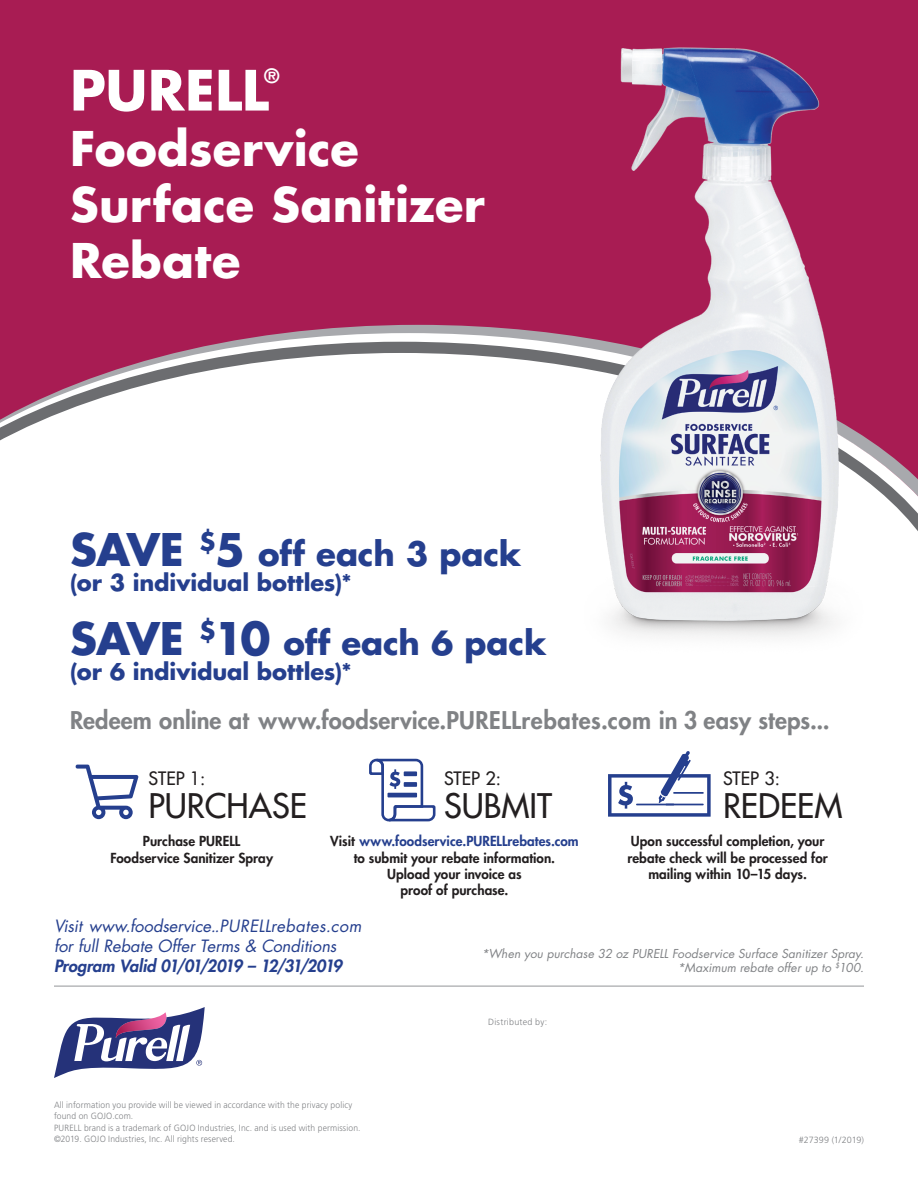
<style>
.page{position:relative;width:918px;height:1188px;background:#fff}
.page>*{position:absolute;margin:0;border:0;box-sizing:border-box;transform-origin:0 0}
.t1{font:700 54px "Futura Std";letter-spacing:.01em;color:#fff}
.t2{font:700 46.5px/55.8px "Futura Std";letter-spacing:.01em;color:#fff}
.t3{font:500 33px "Futura Std";color:#231f20}
.t4{font:700 32.4px "Futura Std";letter-spacing:-.005em;color:#253f8e}
.t5{font:800 23.7px "Futura Std";letter-spacing:.01em;color:#808285}
.t6{font:700 22.65px "Futura Std";letter-spacing:-.005em;color:#253f8e}
.t7{font:700 19.2px "Futura Std";color:#fff}
.t8{font:500 18px "Futura Std";color:#231f20}
.t9{font:italic 16.5px/19.8px "Futura Std";color:#253f8e}
.t10{font:italic 800 16.5px "Futura Std";letter-spacing:-.025em;color:#253f8e}
.t11{font:800 13.5px/16.2px "Futura Std";letter-spacing:.005em;color:#231f20;text-align:center}
.t12{font:italic 12px/13.5px "Futura Std";letter-spacing:.005em;color:#808285;text-align:right}
.t13{font:300 9px/11.2px "Frutiger LT Std";letter-spacing:.015em;color:#808285;scale:.95 1}
.t14{font:300 9px "Frutiger LT Std";letter-spacing:.015em;color:#808285}
.s1{font-size:43.8px}
.s2{color:#253f8e}
</style>
<div class="page">
<div style="left:0;top:0;width:918px;height:319px;background:#a81c53"></div>
<svg style="left:0;top:326px;width:918px;height:10px;background:#ac5679"></svg>
<svg style="left:0;top:336px;width:918px;height:195px"></svg>
<img style="left:555px;top:14px;width:336px;height:624px">
<svg style="left:75px;top:765px;width:63px;height:54px"></svg>
<svg style="left:369px;top:759px;width:67px;height:62px"></svg>
<svg style="left:608px;top:751px;width:103px;height:66px"></svg>
<hr style="left:673px;top:792px;width:31px;height:2px;background:#253f8e">
<hr style="left:636px;top:804px;width:38px;height:1px;background:#253f8e">
<hr style="left:54px;top:986px;width:810px;height:1px;background:#939598">
<svg style="left:54px;top:1007px;width:151px;height:71px"></svg>
<h3 class="t7" style="left:264px;top:63px;width:17px">®</h3>
<h1 class="t1" style="left:70px;top:54px;width:200px">PURELL</h1>
<h2 class="t2" style="left:70px;top:120px;width:416px">Foodservice<br>Surface Sanitizer<br>Rebate</h2>
<h3 class="t4" style="left:70px;top:532px;width:452px"><span class="s1">SAVE</span> <sup>$</sup><span class="s1">5</span> off each 3 pack</h3>
<h3 class="t6" style="left:70px;top:568px;width:283px">(or 3 individual bottles)*</h3>
<h3 class="t4" style="left:70px;top:621px;width:478px"><span class="s1">SAVE</span> <sup>$</sup><span class="s1">10</span> off each 6 pack</h3>
<h3 class="t6" style="left:70px;top:657px;width:283px">(or 6 individual bottles)*</h3>
<h3 class="t5" style="left:70px;top:706px;width:761px">Redeem online at www.foodservice.PURELLrebates.com in 3 easy steps...</h3>
<h3 class="t8" style="left:148px;top:767px;width:58px">STEP 1:</h3>
<h3 class="t3" style="left:148px;top:785px;width:160px">PURCHASE</h3>
<h3 class="t8" style="left:444px;top:767px;width:58px">STEP 2:</h3>
<h3 class="t3" style="left:444px;top:785px;width:110px">SUBMIT</h3>
<h3 class="t8" style="left:723px;top:767px;width:58px">STEP 3:</h3>
<h3 class="t3" style="left:723px;top:785px;width:121px">REDEEM</h3>
<p class="t11" style="left:110px;top:833px;width:164px">Purchase PURELL<br>Foodservice Sanitizer Spray</p>
<p class="t11" style="left:330px;top:833px;width:250px">Visit <span class="s2">www.foodservice.PURELLrebates.com </span>to submit your rebate information.<br>Upload your invoice as<br>proof of purchase.</p>
<p class="t11" style="left:627px;top:833px;width:202px">Upon successful completion, your rebate check will be processed for mailing within 10–15 days.</p>
<p class="t9" style="left:54px;top:917px;width:309px">Visit www.foodservice..PURELLrebates.com for full Rebate Offer Terms &amp; Conditions</p>
<p class="t10" style="left:54px;top:955px;width:290px">Program Valid 01/01/2019 – 12/31/2019</p>
<p class="t13" style="left:54px;top:1100px;width:324px">All information you provide will be viewed in accordance with the privacy policy found on GOJO.com.<br>PURELL brand is a trademark of GOJO Industries, Inc. and is used with permission. ©2019. GOJO Industries, Inc. All rights reserved.</p>
<p class="t12" style="left:482px;top:947px;width:384px">*When you purchase 32 oz PURELL Foodservice Surface Sanitizer Spray. *Maximum rebate offer up to <sup>$</sup>100.</p>
<p class="t14" style="left:488px;top:1016px;width:61px">Distributed by:</p>
<p class="t14" style="left:799px;top:1134px;width:67px">#27399 (1/2019)</p>
</div>
